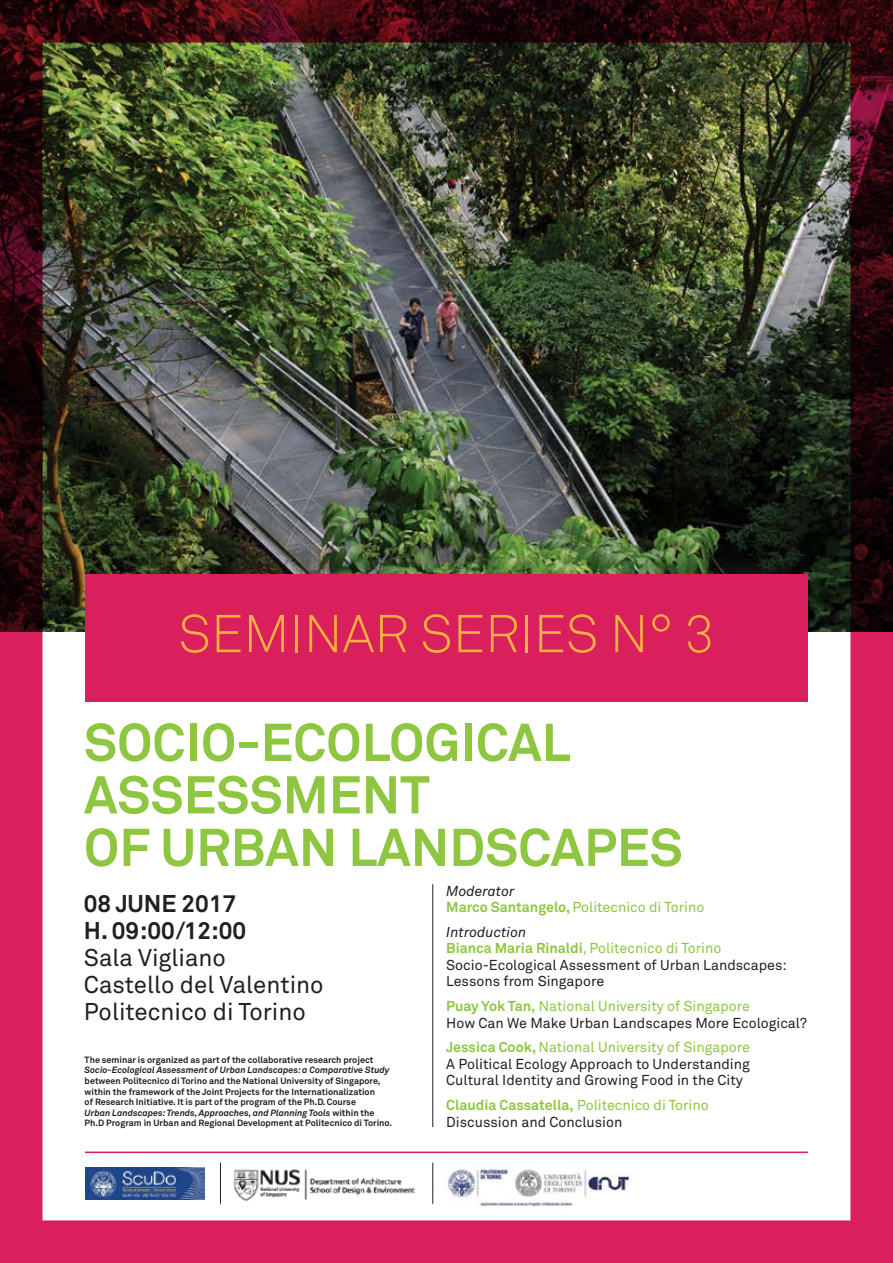
<style>
.page{position:relative;width:893px;height:1263px;background:#fff}
.page>*{position:absolute;margin:0;border:0;box-sizing:border-box;transform-origin:0 0}
.t1{font:700 52.5px/52.5px "Akkurat";color:#8ec641}
.t2{font:300 52.5px "Akkurat";color:#fbb041}
.t3{font:24px/27px "Akkurat";color:#231f20}
.t4{font:700 24px/27px "Akkurat";color:#231f20}
.t5{font:14.25px/16.5px "Akkurat";color:#231f20}
.t6{font:14.25px/16.5px "Akkurat";color:#8ec641}
.t7{font:700 9px/10.6px "Akkurat";color:#231f20}
.t8{font:italic 700 9px "Akkurat";color:#231f20}
.s1{font-style:italic;color:#231f20}
.s2{font-weight:700}
.s3{font-style:italic}
.s4{font-weight:700;color:#8ec641}
.s5{color:#8ec641}
</style>
<div class="page">
<img style="left:0;top:0;width:893px;height:1263px">
<div style="left:85px;top:574px;width:723px;height:128px;background:#da1f5d"></div>
<hr style="left:85px;top:1151px;width:723px;height:2px;background:#da1f5d">
<hr style="left:433px;top:884px;width:1px;height:243px;background:#231f20">
<hr style="left:220px;top:1163px;width:1px;height:41px;background:#231f20">
<hr style="left:433px;top:1163px;width:1px;height:41px;background:#231f20">
<img style="left:86px;top:1167px;width:118px;height:33px">
<img style="left:229px;top:1165px;width:193px;height:38px">
<img style="left:434px;top:1157px;width:207px;height:53px">
<h1 class="t2" style="left:178px;top:603px;width:538px">SEMINAR SERIES N° 3</h1>
<h1 class="t1" style="left:84px;top:716px;width:600px">SOCIO-ECOLOGICAL<br>ASSESSMENT<br>OF URBAN LANDSCAPES</h1>
<h2 class="t4" style="left:84px;top:890px;width:164px">08 JUNE 2017<br>H. 09:00/12:00</h2>
<h2 class="t3" style="left:84px;top:945px;width:241px">Sala Vigliano<br>Castello del Valentino<br>Politecnico di Torino</h2>
<p class="t6" style="left:446px;top:883px;width:260px"><span class="s1">Moderator<br></span><span class="s2">Marco Santangelo,</span> Politecnico di Torino</p>
<p class="t5" style="left:446px;top:924px;width:342px"><span class="s3">Introduction<br></span><span class="s4">Bianca Maria Rinaldi</span><span class="s5">, Politecnico di Torino </span>Socio-Ecological Assessment of Urban Landscapes:<br>Lessons from Singapore</p>
<p class="t5" style="left:446px;top:998px;width:362px"><span class="s4">Puay Yok Tan,</span> <span class="s5">National University of Singapore<br></span>How Can We Make Urban Landscapes More Ecological?</p>
<p class="t5" style="left:446px;top:1039px;width:305px;text-align:justify"><span class="s4">Jessica Cook,</span> <span class="s5">National University of Singapore </span>A Political Ecology Approach to Understanding Cultural Identity and Growing Food in the City</p>
<p class="t5" style="left:446px;top:1097px;width:264px"><span class="s4">Claudia Cassatella,</span> <span class="s5">Politecnico di Torino<br></span>Discussion and Conclusion</p>
<p class="t7" style="left:85px;top:1054px;width:290px">The seminar is organized as part of the collaborative research project</p>
<p class="t8" style="left:85px;top:1064px;width:306px">Socio-Ecological Assessment of Urban Landscapes: a Comparative Study</p>
<p class="t7" style="left:85px;top:1075px;width:309px">between Politecnico di Torino and the National University of Singapore, within the framework of the Joint Projects for the Internationalization<br>of Research Initiative. It is part of the program of the Ph.D. Course<br><span class="s3">Urban Landscapes: Trends, Approaches, and Planning Tools</span> within the Ph.D Program in Urban and Regional Development at Politecnico di Torino.</p>
</div>
